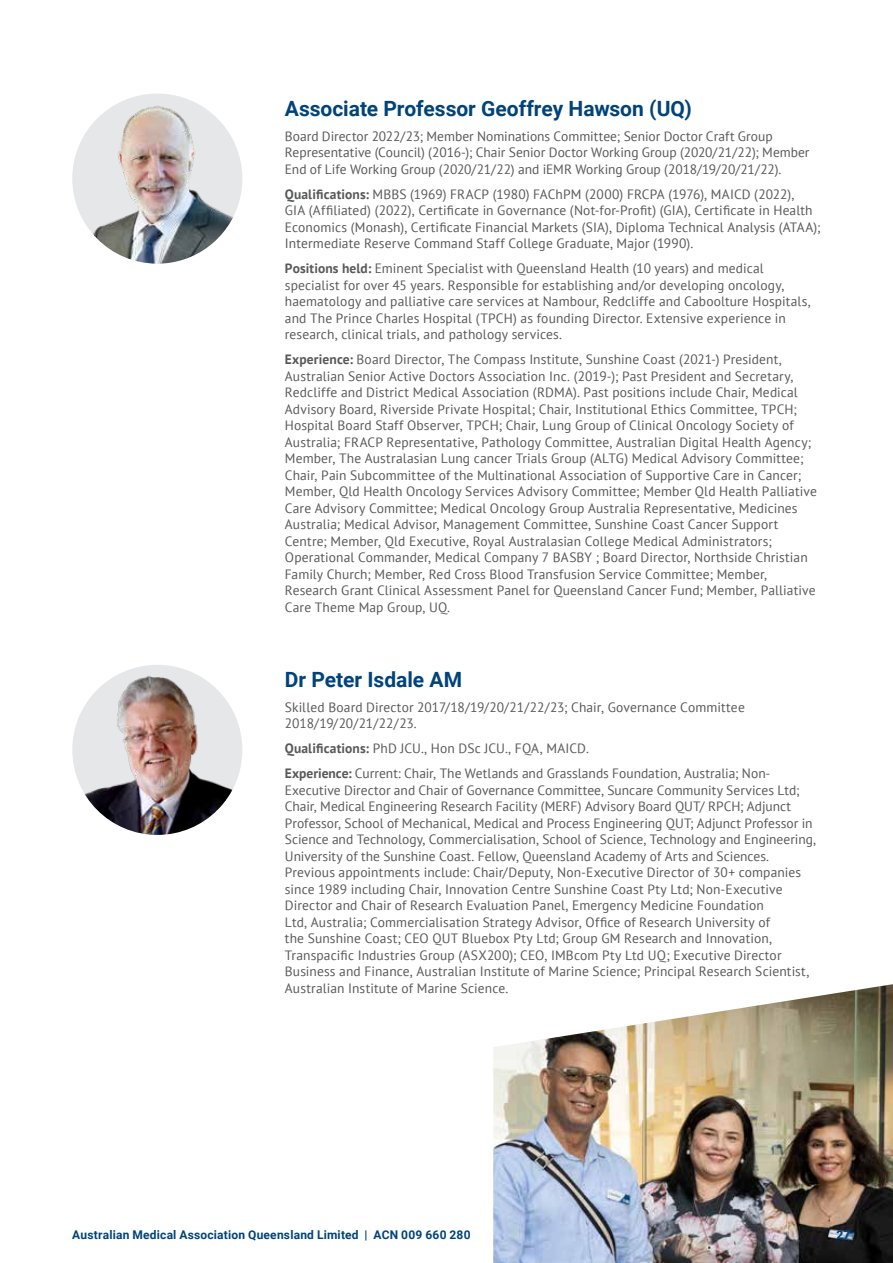
<style>
.page{position:relative;width:893px;height:1263px;background:#fff}
.page>*{position:absolute;margin:0;border:0;box-sizing:border-box;transform-origin:0 0}
.t1{font:700 21px "Roboto";color:#00437b}
.t2{font:13.5px/16.5px "PT Sans";letter-spacing:.01em;color:#58595b}
.t3{font:700 12px "Roboto";letter-spacing:.015em;color:#00437b}
.t4{font:900 12px "Roboto";color:#00437b}
.s1{font-weight:700}
</style>
<div class="page">
<img style="left:72px;top:665px;width:170px;height:170px;border-radius:85px">
<img style="left:72px;top:94px;width:167px;height:170px">
<img style="left:493px;top:984px;width:400px;height:279px">
<h1 class="t1" style="left:285px;top:93px;width:408px">Associate Professor Geoffrey Hawson (UQ)</h1>
<p class="t2" style="left:285px;top:127px;width:526px">Board Director 2022/23; Member Nominations Committee; Senior Doctor Craft Group<br>Representative (Council) (2016-); Chair Senior Doctor Working Group (2020/21/22); Member<br>End of Life Working Group (2020/21/22) and iEMR Working Group (2018/19/20/21/22).</p>
<p class="t2" style="left:285px;top:185px;width:537px"><span class="s1">Qualifications:</span> MBBS (1969) FRACP (1980) FAChPM (2000) FRCPA (1976), MAICD (2022),<br>GIA (Affiliated) (2022), Certificate in Governance (Not-for-Profit) (GIA), Certificate in Health Economics (Monash), Certificate Financial Markets (SIA), Diploma Technical Analysis (ATAA); Intermediate Reserve Command Staff College Graduate, Major (1990).</p>
<p class="t2" style="left:285px;top:260px;width:528px"><span class="s1">Positions held:</span> Eminent Specialist with Queensland Health (10 years) and medical specialist for over 45 years. Responsible for establishing and/or developing oncology, haematology and palliative care services at Nambour, Redcliffe and Caboolture Hospitals, and The Prince Charles Hospital (TPCH) as founding Director. Extensive experience in research, clinical trials, and pathology services.</p>
<p class="t2" style="left:285px;top:351px;width:533px"><span class="s1">Experience:</span> Board Director, The Compass Institute, Sunshine Coast (2021-) President, Australian Senior Active Doctors Association Inc. (2019-); Past President and Secretary, Redcliffe and District Medical Association (RDMA). Past positions include Chair, Medical Advisory Board, Riverside Private Hospital; Chair, Institutional Ethics Committee, TPCH; Hospital Board Staff Observer, TPCH; Chair, Lung Group of Clinical Oncology Society of Australia; FRACP Representative, Pathology Committee, Australian Digital Health Agency; Member, The Australasian Lung cancer Trials Group (ALTG) Medical Advisory Committee; Chair, Pain Subcommittee of the Multinational Association of Supportive Care in Cancer; Member, Qld Health Oncology Services Advisory Committee; Member Qld Health Palliative Care Advisory Committee; Medical Oncology Group Australia Representative, Medicines Australia; Medical Advisor, Management Committee, Sunshine Coast Cancer Support Centre; Member, Qld Executive, Royal Australasian College Medical Administrators; Operational Commander, Medical Company 7 BASBY ; Board Director, Northside Christian Family Church; Member, Red Cross Blood Transfusion Service Committee; Member, Research Grant Clinical Assessment Panel for Queensland Cancer Fund; Member, Palliative Care Theme Map Group, UQ.</p>
<h1 class="t1" style="left:285px;top:665px;width:179px">Dr Peter Isdale AM</h1>
<p class="t2" style="left:285px;top:698px;width:461px">Skilled Board Director 2017/18/19/20/21/22/23; Chair, Governance Committee<br>2018/19/20/21/22/23.</p>
<p class="t2" style="left:285px;top:736px;width:487px;line-height:25px"><span class="s1">Qualifications:</span> PhD JCU., Hon DSc JCU., FQA, MAICD.<br><span class="s1">Experience:</span> Current: Chair, The Wetlands and Grasslands Foundation, Australia; Non-</p>
<p class="t2" style="left:285px;top:781px;width:533px">Executive Director and Chair of Governance Committee, Suncare Community Services Ltd; Chair, Medical Engineering Research Facility (MERF) Advisory Board QUT/ RPCH; Adjunct Professor, School of Mechanical, Medical and Process Engineering QUT; Adjunct Professor in Science and Technology, Commercialisation, School of Science, Technology and Engineering, University of the Sunshine Coast. Fellow, Queensland Academy of Arts and Sciences.<br>Previous appointments include: Chair/Deputy, Non-Executive Director of 30+ companies since 1989 including Chair, Innovation Centre Sunshine Coast Pty Ltd; Non-Executive Director and Chair of Research Evaluation Panel, Emergency Medicine Foundation<br>Ltd, Australia; Commercialisation Strategy Advisor, Office of Research University of<br>the Sunshine Coast; CEO QUT Bluebox Pty Ltd; Group GM Research and Innovation, Transpacific Industries Group (ASX200); CEO, IMBcom Pty Ltd UQ; Executive Director Business and Finance, Australian Institute of Marine Science; Principal Research Scientist, Australian Institute of Marine Science.</p>
<p class="t3" style="left:72px;top:1226px;width:400px">Australian Medical Association Queensland Limited | ACN 009 660 280</p>
<p class="t4" style="left:836px;top:1226px;width:15px">27</p>
</div>
